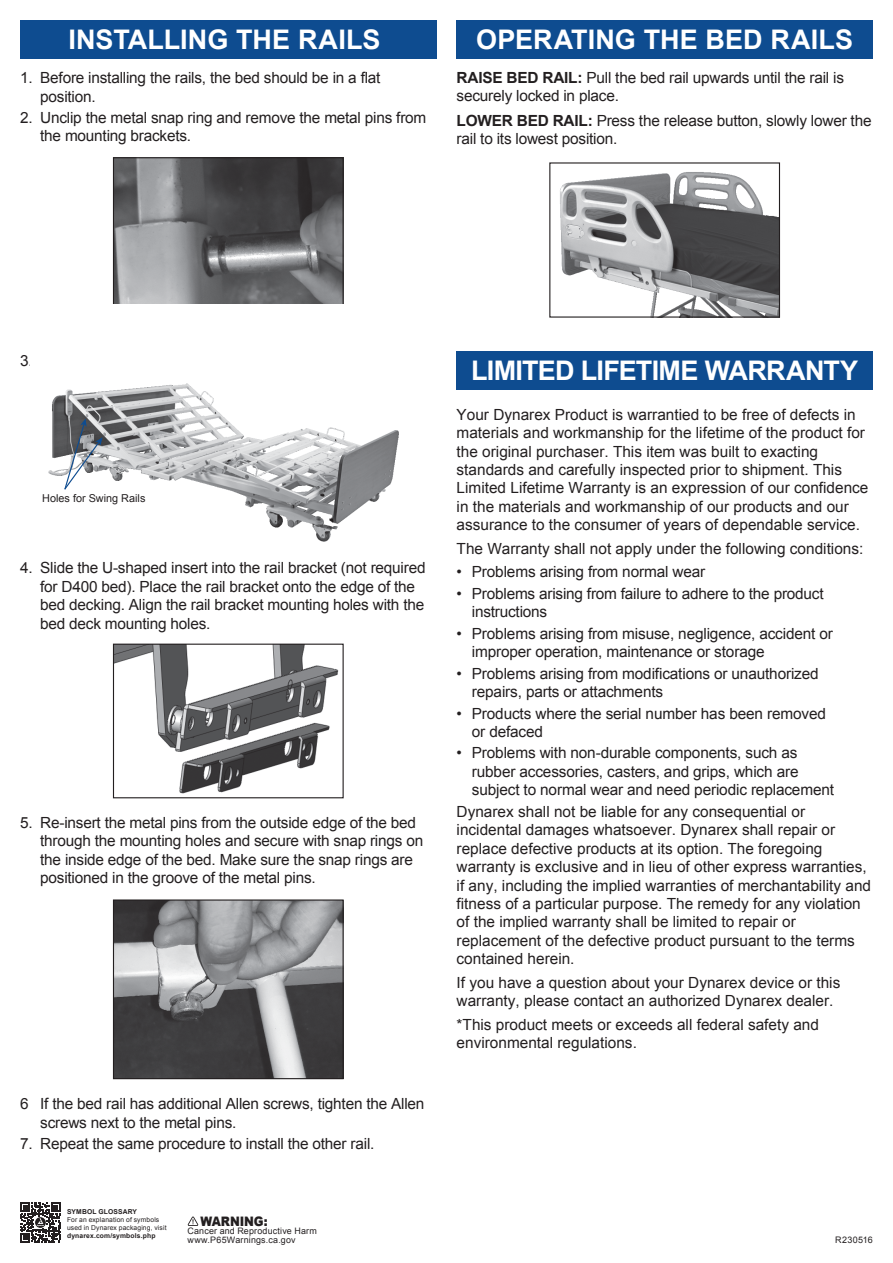
<style>
.page{position:relative;width:893px;height:1263px;background:#fff}
.page>*{position:absolute;margin:0;border:0;box-sizing:border-box;transform-origin:0 0}
.t1{font:700 27px "Arial";letter-spacing:-.005em;color:#fff}
.t2{font:700 27px "Arial";letter-spacing:-.025em;color:#fff}
.t3{font:15.3px/18.5px "Arial";letter-spacing:-.01em;color:#231f20}
.t4{font:900 13.05px "Arial";letter-spacing:-.01em;color:#231f20;scale:.9 1}
.t5{font:10.8px "Arial";color:#231f20}
.t6{font:9px "Arial";letter-spacing:.03em;color:#231f20}
.t7{font:8.85px/8.4px "Arial";letter-spacing:.02em;color:#231f20}
.t8{font:6.75px/8.1px "Arial";letter-spacing:.02em;color:#231f20}
.t9{font:700 6.75px "Arial";letter-spacing:.025em;color:#231f20}
.s1{font-weight:700}
</style>
<div class="page">
<svg style="left:20px;top:1202px;width:41px;height:41px"></svg>
<svg style="left:188px;top:1216px;width:10px;height:10px"></svg>
<div style="left:20px;top:20px;width:416px;height:39px;background:#0e4c90"></div>
<div style="left:457px;top:20px;width:416px;height:39px;background:#0e4c90"></div>
<img style="left:560px;top:172px;width:218px;height:144px">
<div style="left:549px;top:162px;width:231px;height:156px;border:1px solid #231f20"></div>
<img style="left:115px;top:901px;width:227px;height:176px">
<div style="left:113px;top:899px;width:231px;height:180px;border:1px solid #231f20"></div>
<img style="left:115px;top:159px;width:227px;height:145px">
<div style="left:113px;top:157px;width:231px;height:178px;border:1px solid #231f20"></div>
<img style="left:48px;top:304px;width:351px;height:238px">
<svg style="left:63px;top:418px;width:40px;height:72px"></svg>
<div style="left:457px;top:351px;width:416px;height:38px;background:#0e4c90"></div>
<img style="left:115px;top:646px;width:224px;height:148px">
<div style="left:113px;top:644px;width:231px;height:154px;border:1px solid #231f20"></div>
<h1 class="t1" style="left:68px;top:22px;width:314px">INSTALLING THE RAILS</h1>
<p class="t3" style="left:40px;top:69px;width:342px;text-indent:-20px">1. Before installing the rails, the bed should be in a flat position.</p>
<p class="t3" style="left:40px;top:109px;width:388px;text-indent:-20px">2. Unclip the metal snap ring and remove the metal pins from the mounting brackets.</p>
<h1 class="t1" style="left:476px;top:22px;width:378px">OPERATING THE BED RAILS</h1>
<p class="t3" style="left:457px;top:68px;width:389px"><span class="s1">RAISE BED RAIL:</span> Pull the bed rail upwards until the rail is securely locked in place.</p>
<p class="t3" style="left:457px;top:111px;width:416px"><span class="s1">LOWER BED RAIL:</span> Press the release button, slowly lower the rail to its lowest position.</p>
<p class="t5" style="left:42px;top:491px;width:105px">Holes for Swing Rails</p>
<p class="t3" style="left:40px;top:559px;width:387px;text-indent:-20px">4. Slide the U-shaped insert into the rail bracket (not required for D400 bed). Place the rail bracket onto the edge of the bed decking. Align the rail bracket mounting holes with the bed deck mounting holes.</p>
<p class="t3" style="left:40px;top:813px;width:384px;text-indent:-20px">5. Re-insert the metal pins from the outside edge of the bed through the mounting holes and secure with snap rings on the inside edge of the bed. Make sure the snap rings are positioned in the groove of the metal pins.</p>
<p class="t3" style="left:40px;top:1095px;width:386px;text-indent:-20px">6 If the bed rail has additional Allen screws, tighten the Allen screws next to the metal pins.</p>
<p class="t3" style="left:20px;top:1135px;width:356px">7. Repeat the same procedure to install the other rail.</p>
<p class="t9" style="left:67px;top:1207px;width:72px">SYMBOL GLOSSARY</p>
<p class="t8" style="left:67px;top:1216px;width:101px">For an explanation of symbols used in Dynarex packaging, visit</p>
<p class="t9" style="left:67px;top:1231px;width:90px">dynarex.com/symbols.php</p>
<p class="t4" style="left:200px;top:1212px;width:76px">WARNING:</p>
<p class="t7" style="left:187px;top:1227px;width:131px">Cancer and Reproductive Harm www.P65Warnings.ca.gov</p>
<h1 class="t2" style="left:471px;top:352px;width:389px">LIMITED LIFETIME WARRANTY</h1>
<p class="t3" style="left:457px;top:405px;width:413px">Your Dynarex Product is warrantied to be free of defects in materials and workmanship for the lifetime of the product for the original purchaser. This item was built to exacting standards and carefully inspected prior to shipment. This Limited Lifetime Warranty is an expression of our confidence in the materials and workmanship of our products and our assurance to the consumer of years of dependable service.</p>
<p class="t3" style="left:457px;top:539px;width:408px">The Warranty shall not apply under the following conditions:</p>
<p class="t3" style="left:457px;top:563px;width:250px">• Problems arising from normal wear</p>
<p class="t3" style="left:472px;top:584px;width:353px;text-indent:-15px">• Problems arising from failure to adhere to the product instructions</p>
<p class="t3" style="left:472px;top:624px;width:363px;text-indent:-15px">• Problems arising from misuse, negligence, accident or improper operation, maintenance or storage</p>
<p class="t3" style="left:472px;top:664px;width:348px;text-indent:-15px">• Problems arising from modifications or unauthorized repairs, parts or attachments</p>
<p class="t3" style="left:472px;top:704px;width:356px;text-indent:-15px">• Products where the serial number has been removed or defaced</p>
<p class="t3" style="left:472px;top:744px;width:364px;text-indent:-15px">• Problems with non-durable components, such as rubber accessories, casters, and grips, which are subject to normal wear and need periodic replacement</p>
<p class="t3" style="left:457px;top:802px;width:416px">Dynarex shall not be liable for any consequential or incidental damages whatsoever. Dynarex shall repair or replace defective products at its option. The foregoing warranty is exclusive and in lieu of other express warranties, if any, including the implied warranties of merchantability and fitness of a particular purpose. The remedy for any violation of the implied warranty shall be limited to repair or replacement of the defective product pursuant to the terms contained herein.</p>
<p class="t3" style="left:457px;top:973px;width:385px">If you have a question about your Dynarex device or this warranty, please contact an authorized Dynarex dealer.</p>
<p class="t3" style="left:457px;top:1015px;width:364px">*This product meets or exceeds all federal safety and environmental regulations.</p>
<p class="t6" style="left:835px;top:1234px;width:39px">R230516</p>
</div>
